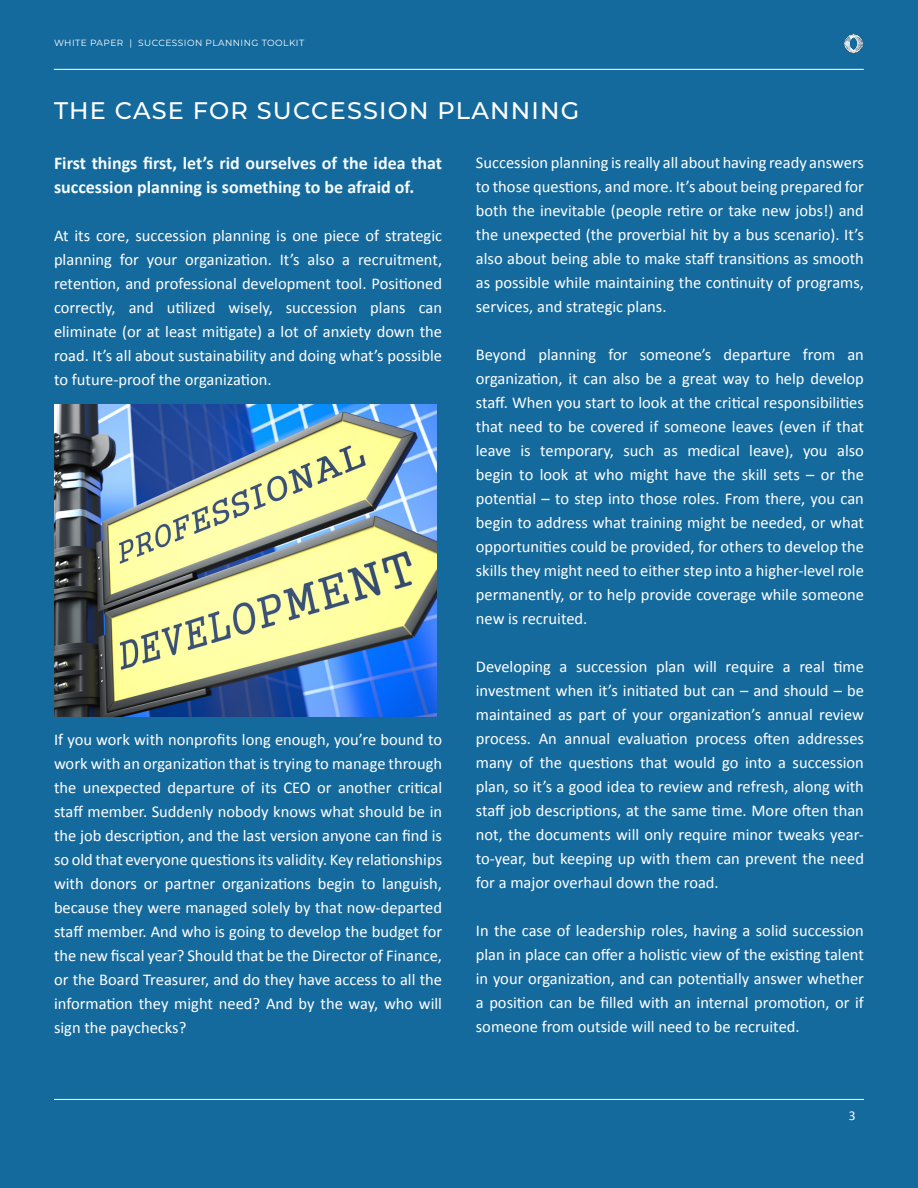
<style>
.page{position:relative;width:918px;height:1188px;background:#156a9d}
.page>*{position:absolute;margin:0;border:0;box-sizing:border-box;transform-origin:0 0}
.t1{font:500 24px "Montserrat";letter-spacing:.05em;color:#fff}
.t2{font:700 18px/24px "Calibri";color:#f6fbfe}
.t3{font:16.5px/24px "Calibri";color:#fff;text-align:justify}
.t4{font:13.5px "Calibri";color:#fff}
.t5{font:9px "Montserrat";letter-spacing:.05em;color:#fff}
</style>
<div class="page">
<hr style="left:54px;top:1099px;width:810px;height:1px;background:#f6fbfe">
<img style="left:845px;top:35px;width:18px;height:18px">
<hr style="left:54px;top:69px;width:810px;height:1px;background:#fff">
<img style="left:55px;top:405px;width:382px;height:311px">
<p class="t5" style="left:54px;top:37px;width:252px">WHITE PAPER | SUCCESSION PLANNING TOOLKIT</p>
<p class="t1" style="left:54px;top:94px;width:527px">THE CASE FOR SUCCESSION PLANNING</p>
<p class="t2" style="left:54px;top:150px;width:390px">First things first, let’s rid ourselves of the idea that succession planning is something to be afraid of.</p>
<p class="t3" style="left:54px;top:223px;width:390px">At its core, succession planning is one piece of strategic planning for your organization. It’s also a recruitment, retention, and professional development tool. Positioned correctly, and utilized wisely, succession plans can eliminate (or at least mitigate) a lot of anxiety down the road. It’s all about sustainability and doing what’s possible to future-proof the organization.</p>
<p class="t3" style="left:54px;top:727px;width:390px">If you work with nonprofits long enough, you’re bound to work with an organization that is trying to manage through the unexpected departure of its CEO or another critical staff member. Suddenly nobody knows what should be in the job description, and the last version anyone can find is so old that everyone questions its validity. Key relationships with donors or partner organizations begin to languish, because they were managed solely by that now-departed staff member. And who is going to develop the budget for the new fiscal year? Should that be the Director of Finance, or the Board Treasurer, and do they have access to all the information they might need? And by the way, who will sign the paychecks?</p>
<p class="t3" style="left:476px;top:150px;width:390px">Succession planning is really all about having ready answers to those questions, and more. It’s about being prepared for both the inevitable (people retire or take new jobs!) and the unexpected (the proverbial hit by a bus scenario). It’s also about being able to make staff transitions as smooth as possible while maintaining the continuity of programs, services, and strategic plans.</p>
<p class="t3" style="left:476px;top:342px;width:390px">Beyond planning for someone’s departure from an organization, it can also be a great way to help develop staff. When you start to look at the critical responsibilities that need to be covered if someone leaves (even if that leave is temporary, such as medical leave), you also begin to look at who might have the skill sets – or the potential – to step into those roles. From there, you can begin to address what training might be needed, or what opportunities could be provided, for others to develop the skills they might need to either step into a higher-level role permanently, or to help provide coverage while someone new is recruited.</p>
<p class="t3" style="left:476px;top:654px;width:390px">Developing a succession plan will require a real time investment when it’s initiated but can – and should – be maintained as part of your organization’s annual review process. An annual evaluation process often addresses many of the questions that would go into a succession plan, so it’s a good idea to review and refresh, along with staff job descriptions, at the same time. More often than not, the documents will only require minor tweaks year&shy;to-year, but keeping up with them can prevent the need for a major overhaul down the road.</p>
<p class="t3" style="left:476px;top:918px;width:390px">In the case of leadership roles, having a solid succession plan in place can offer a holistic view of the existing talent in your organization, and can potentially answer whether a position can be filled with an internal promotion, or if someone from outside will need to be recruited.</p>
<p class="t4" style="left:849px;top:1107px;width:8px">3</p>
</div>
